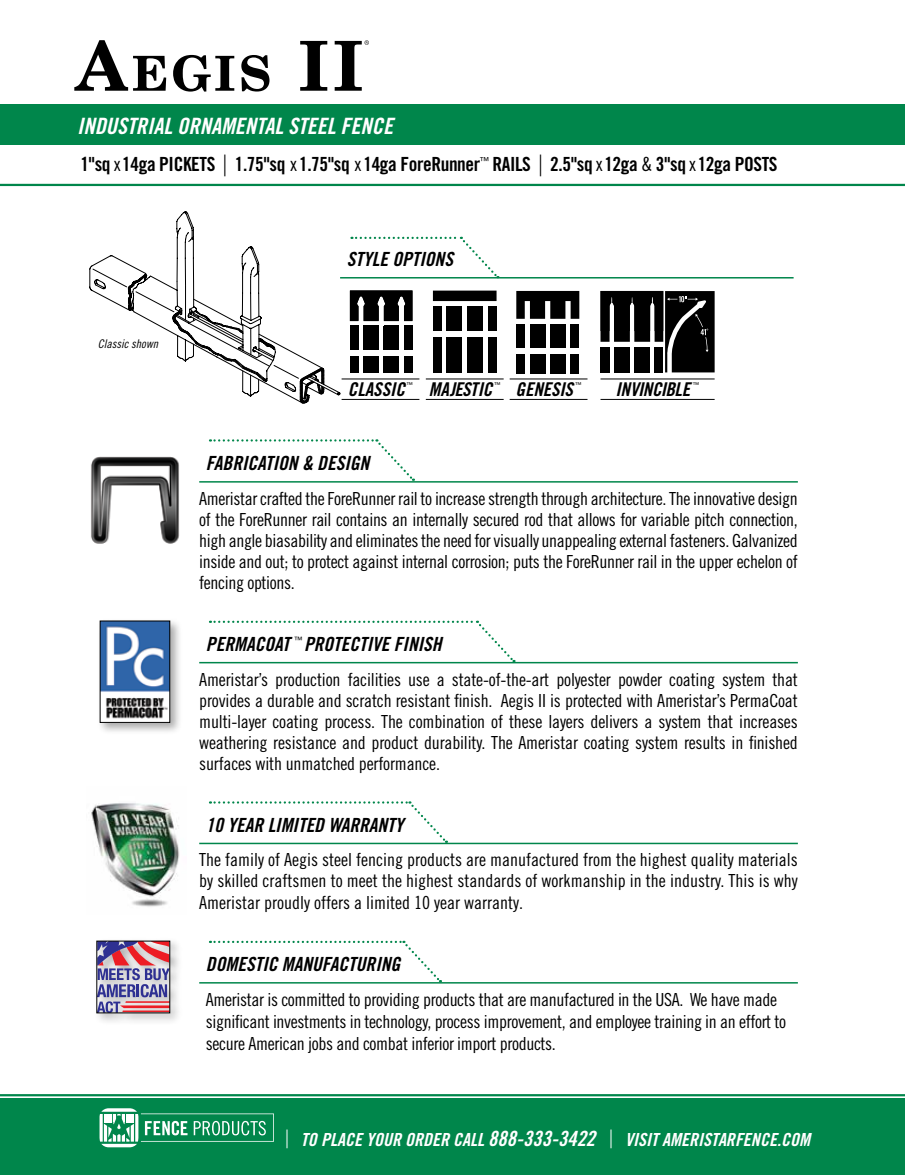
<style>
.page{position:relative;width:905px;height:1175px;background:#fff}
.page>*{position:absolute;margin:0;border:0;box-sizing:border-box;transform-origin:0 0}
.t1{font:22.5px "Trade Gothic LT Std Bd Cn 20 Obl";color:#fff}
.t2{font:19.5px "Trade Gothic LT Std Bd Cn 20 Obl";color:#000}
.t3{font:19.5px "Trade Gothic LT Std Bd Cn 20";letter-spacing:-.02em;color:#000}
.t4{font:19.05px "Trade Gothic LT Std Bd Cn 20 Obl";color:#000}
.t5{font:19.05px "Trade Gothic LT Std Bd Cn 20 Obl";letter-spacing:-.02em;color:#000}
.t6{font:18px/21px "Trade Gothic LT Std Cn 18";letter-spacing:-.02em;color:#000;text-align:justify}
.t7{font:18px "Trade Gothic LT Std Bd Cn 20 Obl";color:#fff}
.t8{font:12px "Trade Gothic LT Std Cn 18 Obl";color:#000}
.t9{font:8.7px "Trade Gothic LT Std";color:#000}
.t10{font:6.6px "Trade Gothic LT Std";color:#000}
.s1{font-family:"Trade Gothic LT Std Cn 18"}
.s2{font-family:"Trade Gothic LT Std";font-weight:300;font-size:29.25px}
.s3{font-family:"Trade Gothic LT Std";font-weight:300;font-size:25.2px}
.s4{font-size:21px}
</style>
<div class="page">
<hr style="left:904px;top:0;width:1px;height:75px;background:#00864b">
<hr style="left:0;top:1094px;width:904px;height:2px;background:#00864b">
<div style="left:0;top:1098px;width:904px;height:76px;background:#00864b"></div>
<svg style="left:74px;top:40px;width:92px;height:51px"></svg>
<svg style="left:173px;top:55px;width:61px;height:37px"></svg>
<svg style="left:241px;top:55px;width:28px;height:36px"></svg>
<svg style="left:300px;top:41px;width:27px;height:50px"></svg>
<svg style="left:334px;top:40px;width:35px;height:51px"></svg>
<hr style="left:0;top:184px;width:904px;height:2px;background:#00864b">
<div style="left:0;top:104px;width:904px;height:41px;background:#00864b"></div>
<svg style="left:99px;top:1108px;width:175px;height:39px"></svg>
<svg style="left:351px;top:237px;width:148px;height:42px"></svg>
<svg style="left:210px;top:439px;width:204px;height:42px"></svg>
<svg style="left:210px;top:620px;width:305px;height:42px"></svg>
<svg style="left:210px;top:801px;width:237px;height:41px"></svg>
<svg style="left:210px;top:940px;width:231px;height:42px"></svg>
<img style="left:91px;top:803px;width:89px;height:104px">
<div style="left:97px;top:617px;width:86px;height:118px;background:#000;opacity:.33"></div>
<img style="left:102px;top:622px;width:66px;height:98px">
<svg style="left:89px;top:211px;width:251px;height:192px"></svg>
<img style="left:91px;top:456px;width:89px;height:88px">
<hr style="left:199px;top:481px;width:598px;height:1px;background:#00864b">
<hr style="left:199px;top:662px;width:598px;height:1px;background:#00864b">
<hr style="left:199px;top:842px;width:598px;height:2px;background:#00864b">
<hr style="left:199px;top:982px;width:598px;height:1px;background:#00864b">
<hr style="left:340px;top:277px;width:453px;height:1px;background:#00864b">
<hr style="left:341px;top:378px;width:78px;height:1px;background:#000">
<hr style="left:341px;top:399px;width:78px;height:1px;background:#000">
<hr style="left:426px;top:378px;width:77px;height:1px;background:#000">
<hr style="left:426px;top:399px;width:77px;height:1px;background:#000">
<hr style="left:600px;top:378px;width:114px;height:1px;background:#000">
<hr style="left:600px;top:399px;width:114px;height:1px;background:#000">
<hr style="left:509px;top:378px;width:78px;height:1px;background:#000">
<hr style="left:509px;top:399px;width:78px;height:1px;background:#000">
<div style="left:363px;top:326px;width:16px;height:15px;background:#000"></div>
<div style="left:350px;top:326px;width:8px;height:47px;background:#000"></div>
<div style="left:363px;top:326px;width:15px;height:47px;background:#000"></div>
<svg style="left:350px;top:290px;width:62px;height:31px"></svg>
<div style="left:404px;top:326px;width:8px;height:47px;background:#000"></div>
<div style="left:384px;top:326px;width:15px;height:47px;background:#000"></div>
<div style="left:350px;top:351px;width:62px;height:5px;background:#fff"></div>
<div style="left:516px;top:324px;width:8px;height:49px;background:#000"></div>
<svg style="left:516px;top:291px;width:63px;height:28px;background:#2a2a2a"></svg>
<div style="left:530px;top:324px;width:15px;height:49px;background:#000"></div>
<div style="left:570px;top:324px;width:9px;height:49px;background:#000"></div>
<div style="left:550px;top:324px;width:15px;height:49px;background:#000"></div>
<div style="left:516px;top:348px;width:63px;height:6px;background:#fff"></div>
<svg style="left:433px;top:290px;width:63px;height:11px"></svg>
<div style="left:433px;top:306px;width:8px;height:67px;background:#000"></div>
<div style="left:446px;top:306px;width:16px;height:67px;background:#000"></div>
<div style="left:488px;top:306px;width:8px;height:67px;background:#000"></div>
<div style="left:467px;top:306px;width:15px;height:67px;background:#000"></div>
<div style="left:433px;top:331px;width:63px;height:5px;background:#fff"></div>
<svg style="left:600px;top:291px;width:114px;height:82px"></svg>
<div style="left:600px;top:347px;width:9px;height:25px;background:#000"></div>
<div style="left:654px;top:347px;width:9px;height:25px;background:#000"></div>
<div style="left:93px;top:937px;width:90px;height:89px;background:#000;opacity:.33"></div>
<svg style="left:98px;top:942px;width:70px;height:69px;background:#ac89a7"></svg>
<p class="t1" style="left:77px;top:112px;width:317px">INDUSTRIAL ORNAMENTAL STEEL FENCE</p>
<p class="t3" style="left:80px;top:153px;width:698px">1"sq <span class="s1">x</span> 14ga PICKETS <span class="s2">|</span> 1.75"sq <span class="s1">x</span> 1.75"sq <span class="s1">x</span> 14ga ForeRunner<sup>™</sup> RAILS <span class="s2">|</span> 2.5"sq <span class="s1">x</span> 12ga <span class="s1">&amp;</span> 3"sq <span class="s1">x</span> 12ga POSTS</p>
<p class="t8" style="left:98px;top:337px;width:61px">Classic shown</p>
<p class="t2" style="left:347px;top:247px;width:108px">STYLE OPTIONS</p>
<p class="t4" style="left:348px;top:377px;width:58px">CLASSIC</p>
<p class="t10" style="left:406px;top:380px;width:8px">™</p>
<p class="t4" style="left:429px;top:377px;width:65px">MAJESTIC</p>
<p class="t10" style="left:494px;top:380px;width:8px">™</p>
<p class="t5" style="left:615px;top:377px;width:76px">INVINCIBLE</p>
<p class="t10" style="left:693px;top:380px;width:8px">™</p>
<p class="t4" style="left:515px;top:377px;width:59px">GENESIS</p>
<p class="t10" style="left:575px;top:380px;width:8px">™</p>
<p class="t2" style="left:206px;top:451px;width:165px">FABRICATION &amp; DESIGN</p>
<p class="t6" style="left:199px;top:488px;width:600px">Ameristar crafted the ForeRunner rail to increase strength through architecture. The innovative design of the ForeRunner rail contains an internally secured rod that allows for variable pitch connection, high angle biasability and eliminates the need for visually unappealing external fasteners. Galvanized inside and out; to protect against internal corrosion; puts the ForeRunner rail in the upper echelon of fencing options.</p>
<p class="t2" style="left:206px;top:632px;width:85px">PERMACOAT</p>
<p class="t9" style="left:294px;top:634px;width:10px">™</p>
<p class="t2" style="left:304px;top:632px;width:139px">PROTECTIVE FINISH</p>
<p class="t6" style="left:199px;top:668px;width:600px">Ameristar’s production facilities use a state-of-the-art polyester powder coating system that provides a durable and scratch resistant finish. Aegis II is protected with Ameristar’s PermaCoat multi-layer coating process. The combination of these layers delivers a system that increases weathering resistance and product durability. The Ameristar coating system results in finished surfaces with unmatched performance.</p>
<p class="t2" style="left:206px;top:813px;width:199px">10 YEAR LIMITED WARRANTY</p>
<p class="t6" style="left:199px;top:849px;width:600px">The family of Aegis steel fencing products are manufactured from the highest quality materials by skilled craftsmen to meet the highest standards of workmanship in the industry. This is why Ameristar proudly offers a limited 10 year warranty.</p>
<p class="t2" style="left:206px;top:952px;width:196px">DOMESTIC MANUFACTURING</p>
<p class="t6" style="left:206px;top:989px;width:581px;line-height:21.6px;text-align:left">Ameristar is committed to providing products that are manufactured in the USA. We have made significant investments in technology, process improvement, and employee training in an effort to secure American jobs and combat inferior import products.</p>
<p class="t7" style="left:285px;top:1128px;width:526px"><span class="s3">|</span> TO PLACE YOUR ORDER CALL <span class="s4">888-333-3422</span> <span class="s3">|</span> VISIT AMERISTARFENCE.COM</p>
</div>
